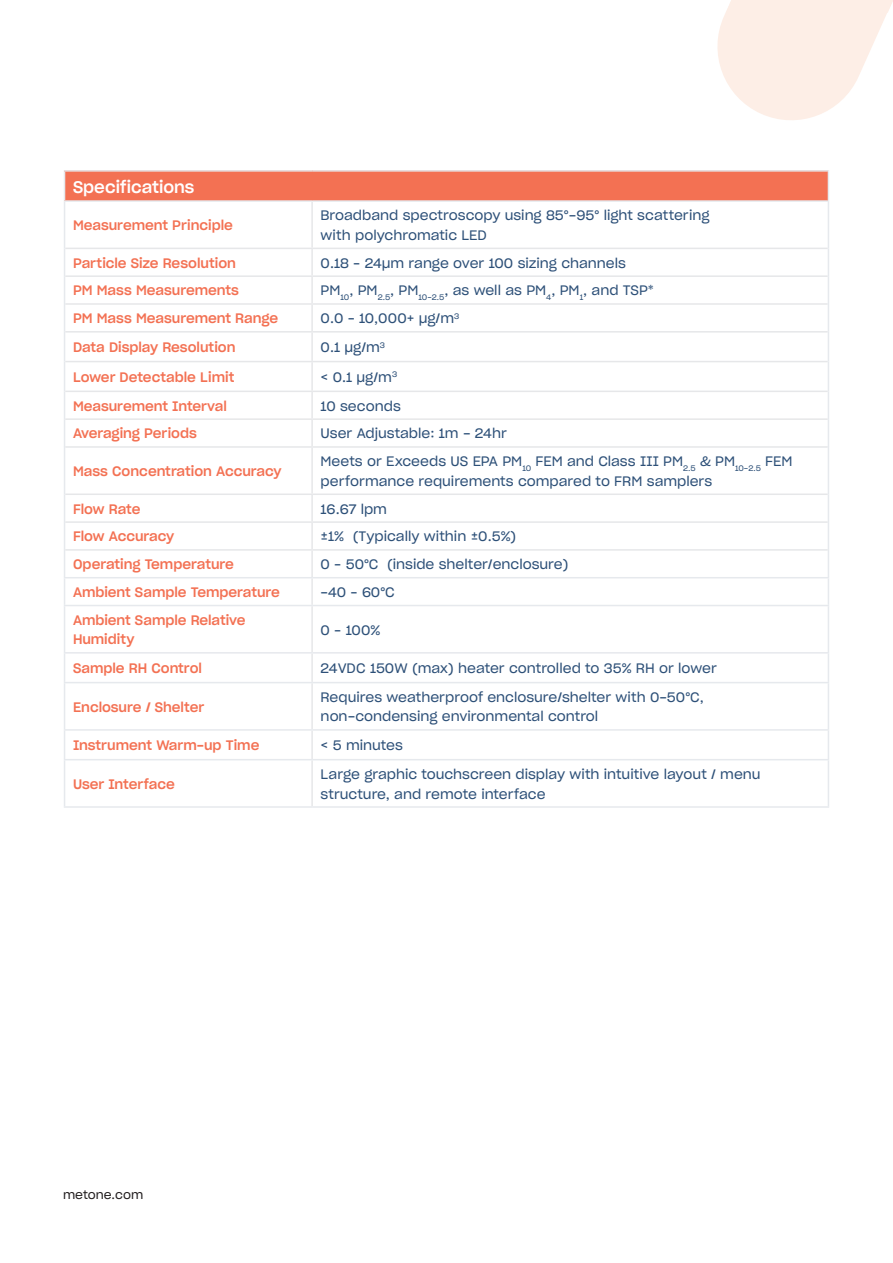
<style>
.page{position:relative;width:893px;height:1263px;background:#fff}
.page>*{position:absolute;margin:0;border:0;box-sizing:border-box;transform-origin:0 0}
.Sub-Heading_Specifications{font:16.5px "Sharp Grotesk Medium 20";letter-spacing:.005em;color:#fff}
.Actual-specs-content{font:13.5px/19.5px "Sharp Grotesk Book 20";color:#2d5078}
.Orrange_Sub_Heading{font:13.5px/19.5px "Sharp Grotesk Medium 20";color:#f37153}
.t1{font:12px "Sharp Grotesk Book 20";color:#231f20}
</style>
<div class="page">
<svg style="left:717px;top:0;width:176px;height:120px"></svg>
<div style="left:65px;top:171px;width:763px;height:30px;background:#f37153"></div>
<hr style="left:311px;top:202px;width:2px;height:46px;background:#e6e7e9">
<hr style="left:311px;top:249px;width:2px;height:26px;background:#e6e7e9">
<hr style="left:311px;top:277px;width:2px;height:26px;background:#e6e7e9">
<hr style="left:311px;top:305px;width:2px;height:26px;background:#e6e7e9">
<hr style="left:311px;top:333px;width:2px;height:28px;background:#e6e7e9">
<hr style="left:311px;top:362px;width:2px;height:29px;background:#e6e7e9">
<hr style="left:311px;top:392px;width:2px;height:26px;background:#e6e7e9">
<hr style="left:311px;top:420px;width:2px;height:26px;background:#e6e7e9">
<hr style="left:311px;top:448px;width:2px;height:45px;background:#e6e7e9">
<hr style="left:311px;top:495px;width:2px;height:26px;background:#e6e7e9">
<hr style="left:311px;top:523px;width:2px;height:26px;background:#e6e7e9">
<hr style="left:311px;top:551px;width:2px;height:26px;background:#e6e7e9">
<hr style="left:311px;top:578px;width:2px;height:27px;background:#e6e7e9">
<hr style="left:311px;top:606px;width:2px;height:46px;background:#e6e7e9">
<hr style="left:311px;top:654px;width:2px;height:28px;background:#e6e7e9">
<hr style="left:311px;top:683px;width:2px;height:46px;background:#e6e7e9">
<hr style="left:311px;top:731px;width:2px;height:28px;background:#e6e7e9">
<hr style="left:311px;top:760px;width:2px;height:46px;background:#e6e7e9">
<hr style="left:65px;top:248px;width:247px;height:1px;background:#e6e7e9">
<hr style="left:312px;top:248px;width:516px;height:1px;background:#e6e7e9">
<hr style="left:65px;top:275px;width:247px;height:2px;background:#e6e7e9">
<hr style="left:312px;top:275px;width:516px;height:2px;background:#e6e7e9">
<hr style="left:65px;top:303px;width:247px;height:2px;background:#e6e7e9">
<hr style="left:312px;top:303px;width:516px;height:2px;background:#e6e7e9">
<hr style="left:65px;top:331px;width:247px;height:2px;background:#e6e7e9">
<hr style="left:312px;top:331px;width:516px;height:2px;background:#e6e7e9">
<hr style="left:65px;top:361px;width:247px;height:1px;background:#e6e7e9">
<hr style="left:312px;top:361px;width:516px;height:1px;background:#e6e7e9">
<hr style="left:65px;top:391px;width:247px;height:1px;background:#e6e7e9">
<hr style="left:312px;top:391px;width:516px;height:1px;background:#e6e7e9">
<hr style="left:65px;top:418px;width:247px;height:2px;background:#e6e7e9">
<hr style="left:312px;top:418px;width:516px;height:2px;background:#e6e7e9">
<hr style="left:65px;top:446px;width:247px;height:2px;background:#e6e7e9">
<hr style="left:312px;top:446px;width:516px;height:2px;background:#e6e7e9">
<hr style="left:65px;top:493px;width:247px;height:2px;background:#e6e7e9">
<hr style="left:312px;top:493px;width:516px;height:2px;background:#e6e7e9">
<hr style="left:65px;top:521px;width:247px;height:2px;background:#e6e7e9">
<hr style="left:312px;top:521px;width:516px;height:2px;background:#e6e7e9">
<hr style="left:65px;top:549px;width:247px;height:2px;background:#e6e7e9">
<hr style="left:312px;top:549px;width:516px;height:2px;background:#e6e7e9">
<hr style="left:64px;top:170px;width:248px;height:2px;background:#e6e9ed">
<svg style="left:64px;top:172px;width:1px;height:28px"></svg>
<hr style="left:312px;top:170px;width:517px;height:2px;background:#e6e9ed">
<svg style="left:828px;top:172px;width:1px;height:28px"></svg>
<hr style="left:64px;top:200px;width:248px;height:2px;background:#e6e9ed">
<hr style="left:64px;top:202px;width:1px;height:46px;background:#e6e9ed">
<hr style="left:312px;top:200px;width:517px;height:2px;background:#e6e9ed">
<hr style="left:828px;top:202px;width:1px;height:46px;background:#e6e9ed">
<svg style="left:64px;top:248px;width:1px;height:84px"></svg>
<svg style="left:828px;top:248px;width:1px;height:84px"></svg>
<hr style="left:64px;top:332px;width:1px;height:30px;background:#e6e9ed">
<hr style="left:828px;top:332px;width:1px;height:30px;background:#e6e9ed">
<svg style="left:64px;top:362px;width:1px;height:85px"></svg>
<svg style="left:828px;top:362px;width:1px;height:85px"></svg>
<hr style="left:64px;top:447px;width:1px;height:47px;background:#e6e9ed">
<hr style="left:828px;top:447px;width:1px;height:47px;background:#e6e9ed">
<hr style="left:64px;top:577px;width:248px;height:1px;background:#e6e9ed">
<svg style="left:64px;top:494px;width:1px;height:111px"></svg>
<hr style="left:312px;top:577px;width:517px;height:1px;background:#e6e9ed">
<svg style="left:828px;top:494px;width:1px;height:111px"></svg>
<hr style="left:64px;top:605px;width:248px;height:1px;background:#e6e9ed">
<hr style="left:64px;top:606px;width:1px;height:46px;background:#e6e9ed">
<hr style="left:312px;top:605px;width:517px;height:1px;background:#e6e9ed">
<hr style="left:828px;top:606px;width:1px;height:46px;background:#e6e9ed">
<hr style="left:64px;top:652px;width:248px;height:2px;background:#e6e9ed">
<svg style="left:64px;top:654px;width:1px;height:28px"></svg>
<hr style="left:312px;top:652px;width:517px;height:2px;background:#e6e9ed">
<svg style="left:828px;top:654px;width:1px;height:28px"></svg>
<hr style="left:64px;top:682px;width:248px;height:1px;background:#e6e9ed">
<hr style="left:64px;top:683px;width:1px;height:46px;background:#e6e9ed">
<hr style="left:312px;top:682px;width:517px;height:1px;background:#e6e9ed">
<hr style="left:828px;top:683px;width:1px;height:46px;background:#e6e9ed">
<hr style="left:64px;top:729px;width:248px;height:2px;background:#e6e9ed">
<svg style="left:64px;top:731px;width:1px;height:28px"></svg>
<hr style="left:312px;top:729px;width:517px;height:2px;background:#e6e9ed">
<svg style="left:828px;top:731px;width:1px;height:28px"></svg>
<hr style="left:64px;top:759px;width:248px;height:1px;background:#e6e9ed">
<hr style="left:64px;top:760px;width:1px;height:46px;background:#e6e9ed">
<hr style="left:312px;top:759px;width:517px;height:1px;background:#e6e9ed">
<hr style="left:828px;top:760px;width:1px;height:46px;background:#e6e9ed">
<hr style="left:64px;top:806px;width:248px;height:2px;background:#e6e9ed">
<hr style="left:312px;top:806px;width:517px;height:2px;background:#e6e9ed">
<p class="Sub-Heading_Specifications" style="left:73px;top:173px;width:123px">Specifications</p>
<p class="Orrange_Sub_Heading" style="left:73px;top:215px;width:161px">Measurement Principle</p>
<p class="Actual-specs-content" style="left:321px;top:205px;width:390px">Broadband spectroscopy using 85°-95° light scattering with polychromatic LED</p>
<p class="Orrange_Sub_Heading" style="left:73px;top:252px;width:164px">Particle Size Resolution</p>
<p class="Actual-specs-content" style="left:321px;top:252px;width:307px">0.18 – 24µm range over 100 sizing channels</p>
<p class="Orrange_Sub_Heading" style="left:73px;top:280px;width:167px">PM Mass Measurements</p>
<p class="Actual-specs-content" style="left:321px;top:280px;width:335px">PM<sub>10</sub>, PM<sub>2.5</sub>, PM<sub>10-2.5</sub>, as well as PM<sub>4</sub>, PM<sub>1</sub>, and TSP*</p>
<p class="Orrange_Sub_Heading" style="left:73px;top:308px;width:207px">PM Mass Measurement Range</p>
<p class="Actual-specs-content" style="left:321px;top:308px;width:140px">0.0 – 10,000+ µg/m<sup>3</sup></p>
<p class="Orrange_Sub_Heading" style="left:73px;top:337px;width:164px">Data Display Resolution</p>
<p class="Actual-specs-content" style="left:321px;top:337px;width:66px">0.1 µg/m<sup>3</sup></p>
<p class="Orrange_Sub_Heading" style="left:73px;top:366px;width:163px">Lower Detectable Limit</p>
<p class="Actual-specs-content" style="left:321px;top:366px;width:78px">&lt; 0.1 µg/m<sup>3</sup></p>
<p class="Orrange_Sub_Heading" style="left:73px;top:395px;width:155px">Measurement Interval</p>
<p class="Actual-specs-content" style="left:321px;top:395px;width:82px">10 seconds</p>
<p class="Orrange_Sub_Heading" style="left:73px;top:423px;width:125px">Averaging Periods</p>
<p class="Actual-specs-content" style="left:321px;top:423px;width:188px">User Adjustable: 1m - 24hr</p>
<p class="Orrange_Sub_Heading" style="left:73px;top:460px;width:210px">Mass Concentration Accuracy</p>
<p class="Actual-specs-content" style="left:321px;top:451px;width:473px">Meets or Exceeds US EPA PM<sub>10</sub> FEM and Class III PM<sub>2.5</sub> &amp; PM<sub>10-2.5</sub> FEM performance requirements compared to FRM samplers</p>
<p class="Orrange_Sub_Heading" style="left:73px;top:498px;width:69px">Flow Rate</p>
<p class="Actual-specs-content" style="left:321px;top:498px;width:68px">16.67 lpm</p>
<p class="Orrange_Sub_Heading" style="left:73px;top:526px;width:103px">Flow Accuracy</p>
<p class="Actual-specs-content" style="left:321px;top:526px;width:197px">±1% (Typically within ±0.5%)</p>
<p class="Orrange_Sub_Heading" style="left:73px;top:554px;width:162px">Operating Temperature</p>
<p class="Actual-specs-content" style="left:321px;top:554px;width:249px">0 – 50°C (inside shelter/enclosure)</p>
<p class="Orrange_Sub_Heading" style="left:73px;top:581px;width:208px">Ambient Sample Temperature</p>
<p class="Actual-specs-content" style="left:321px;top:582px;width:76px">-40 – 60°C</p>
<p class="Orrange_Sub_Heading" style="left:73px;top:609px;width:174px">Ambient Sample Relative<br>Humidity</p>
<p class="Actual-specs-content" style="left:321px;top:619px;width:61px">0 – 100%</p>
<p class="Orrange_Sub_Heading" style="left:73px;top:658px;width:130px">Sample RH Control</p>
<p class="Actual-specs-content" style="left:321px;top:658px;width:398px">24VDC 150W (max) heater controlled to 35% RH or lower</p>
<p class="Orrange_Sub_Heading" style="left:73px;top:696px;width:133px">Enclosure / Shelter</p>
<p class="Actual-specs-content" style="left:321px;top:686px;width:385px">Requires weatherproof enclosure/shelter with 0-50°C, non-condensing environmental control</p>
<p class="Orrange_Sub_Heading" style="left:73px;top:735px;width:188px">Instrument Warm-up Time</p>
<p class="Actual-specs-content" style="left:321px;top:735px;width:84px">&lt; 5 minutes</p>
<p class="Orrange_Sub_Heading" style="left:73px;top:773px;width:103px">User Interface</p>
<p class="Actual-specs-content" style="left:321px;top:764px;width:441px">Large graphic touchscreen display with intuitive layout / menu structure, and remote interface</p>
<p class="t1" style="left:63px;top:1185px;width:82px">metone.com</p>
</div>
